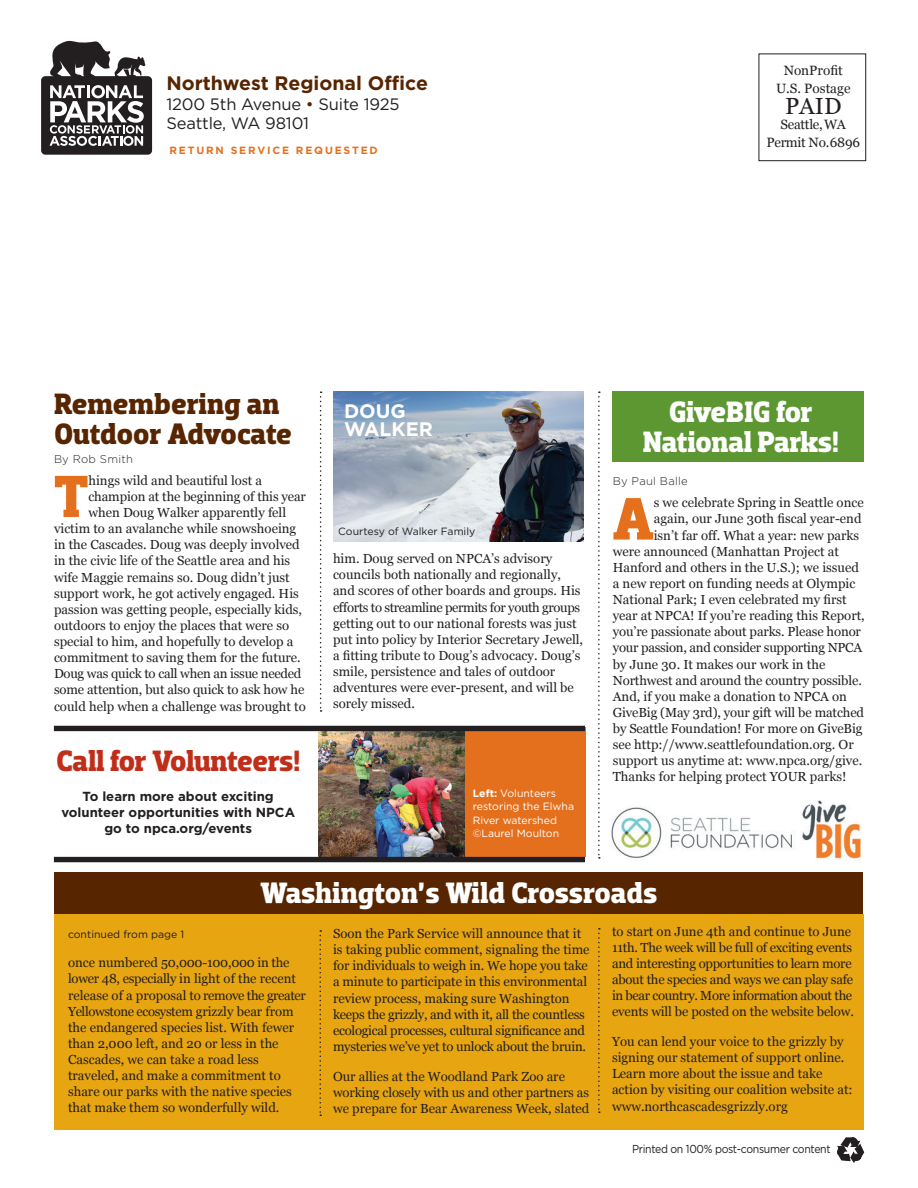
<style>
.page{position:relative;width:918px;height:1188px;background:#fff}
.page>*{position:absolute;margin:0;border:0;box-sizing:border-box;transform-origin:0 0}
.NEW_body_text{font:700 60.6px "Dobra Slab";color:#e4701e}
.NEW_Headline{font:700 30px "Dobra Slab";letter-spacing:-.01em;color:#fff}
.NEW_Headline-2{font:700 30px/30px "Dobra Slab";letter-spacing:-.005em;color:#572500}
.NEW_body_text-2{font:700 30px "Dobra Slab";letter-spacing:-.015em;color:#c02d19}
.t1{font:23.25px "Georgia";color:#231f20}
.New_Staff_Office{font:700 19.5px "Gotham";color:#572500}
.t2{font:700 19.5px "Gotham";color:#fff}
.New_Staff_Office-2{font:16.5px "Gotham";letter-spacing:-.01em;color:#231f20}
.t3{font:13.5px "Georgia";letter-spacing:-.02em;color:#231f20}
.t4{font:13.5px "Georgia";color:#231f20}
.NEW_body_text-3{font:13.2px/16.2px "Georgia";color:#231f20}
.NEW_body_text-4{font:13.2px/16.2px "Georgia";letter-spacing:-.02em;color:#231f20}
.NEW_body_text-5{font:700 13.2px/16.2px "Gotham";color:#231f20;text-align:center}
.NEW_Caption{font:11.55px "Gotham";letter-spacing:-.03em;color:#231f20;scale:.91 1}
.NEW_Byline{font:300 11.25px "Gotham";letter-spacing:.025em;color:#231f20}
.NEW_Caption-2{font:10.5px/13.5px "Gotham";color:#fff}
.NEW_Caption-3{font:10.5px "Gotham";color:#231f20}
.New_Staff_Office-3{font:700 10.5px "Gotham";letter-spacing:.175em;color:#e4701e}
.s1{color:#572500}
.s2{font-weight:700}
</style>
<div class="page">
<img style="left:319px;top:731px;width:146px;height:126px">
<div style="left:612px;top:392px;width:252px;height:70px;background:#5c9731"></div>
<div style="left:759px;top:54px;width:107px;height:107px;border:1px solid #231f20"></div>
<svg style="left:41px;top:41px;width:111px;height:114px"></svg>
<img style="left:333px;top:392px;width:251px;height:150px">
<svg style="left:598px;top:392px;width:2px;height:467px"></svg>
<svg style="left:320px;top:392px;width:2px;height:320px"></svg>
<div style="left:54px;top:872px;width:808px;height:43px;background:#572500"></div>
<div style="left:54px;top:914px;width:810px;height:216px;background:#e7a512"></div>
<svg style="left:598px;top:928px;width:2px;height:185px"></svg>
<svg style="left:320px;top:930px;width:1px;height:186px"></svg>
<img style="left:612px;top:800px;width:249px;height:59px">
<div style="left:465px;top:728px;width:120px;height:129px;background:#e4701e"></div>
<div style="left:54px;top:857px;width:531px;height:5px;border:2px solid #231f20"></div>
<div style="left:54px;top:726px;width:531px;height:5px;border:2px solid #231f20"></div>
<svg style="left:837px;top:1137px;width:27px;height:26px"></svg>
<p class="New_Staff_Office" style="left:166px;top:72px;width:263px">Northwest Regional Office</p>
<p class="New_Staff_Office-2" style="left:166px;top:95px;width:235px">1200 5th Avenue <span class="s1">•</span> Suite 1925</p>
<p class="New_Staff_Office-2" style="left:166px;top:114px;width:144px">Seattle, WA 98101</p>
<p class="New_Staff_Office-3" style="left:170px;top:145px;width:210px">RETURN SERVICE REQUESTED</p>
<p class="t4" style="left:784px;top:60px;width:61px">NonProfit</p>
<p class="t4" style="left:776px;top:78px;width:76px">U.S. Postage</p>
<p class="t1" style="left:785px;top:89px;width:58px">PAID</p>
<p class="t3" style="left:780px;top:114px;width:67px">Seattle, WA</p>
<p class="t3" style="left:766px;top:132px;width:95px">Permit No.6896</p>
<p class="NEW_Headline-2" style="left:54px;top:389px;width:240px">Remembering an<br>Outdoor Advocate</p>
<p class="NEW_Headline" style="left:669px;top:394px;width:146px">GiveBIG for</p>
<p class="t2" style="left:344px;top:399px;width:63px">DOUG</p>
<p class="t2" style="left:344px;top:417px;width:90px">WALKER</p>
<p class="NEW_Headline" style="left:643px;top:424px;width:198px">National Parks!</p>
<p class="NEW_Byline" style="left:54px;top:453px;width:81px">By Rob Smith</p>
<p class="NEW_body_text" style="left:54px;top:461px;width:36px">T</p>
<p class="NEW_body_text-3" style="left:88px;top:472px;width:175px">hings wild and beautiful lost a</p>
<p class="NEW_body_text-3" style="left:88px;top:488px;width:219px">champion at the beginning of this year</p>
<p class="NEW_body_text-3" style="left:88px;top:504px;width:199px">when Doug Walker apparently fell</p>
<p class="NEW_body_text-3" style="left:54px;top:520px;width:244px">victim to an avalanche while snowshoeing</p>
<p class="NEW_body_text-3" style="left:54px;top:536px;width:247px">in the Cascades. Doug was deeply involved</p>
<p class="NEW_body_text-3" style="left:54px;top:552px;width:238px">in the civic life of the Seattle area and his</p>
<p class="NEW_body_text-3" style="left:54px;top:568px;width:237px">wife Maggie remains so. Doug didn’t just</p>
<p class="NEW_body_text-3" style="left:54px;top:584px;width:246px">support work, he got actively engaged. His</p>
<p class="NEW_body_text-3" style="left:54px;top:601px;width:250px">passion was getting people, especially kids,</p>
<p class="NEW_body_text-3" style="left:54px;top:617px;width:237px">outdoors to enjoy the places that were so</p>
<p class="NEW_body_text-3" style="left:54px;top:633px;width:241px">special to him, and hopefully to develop a</p>
<p class="NEW_body_text-3" style="left:54px;top:649px;width:248px">commitment to saving them for the future.</p>
<p class="NEW_body_text-4" style="left:54px;top:665px;width:249px">Doug was quick to call when an issue needed</p>
<p class="NEW_body_text-3" style="left:54px;top:681px;width:252px">some attention, but also quick to ask how he</p>
<p class="NEW_body_text-3" style="left:54px;top:697px;width:253px">could help when a challenge was brought to</p>
<p class="NEW_body_text-2" style="left:56px;top:743px;width:246px">Call for Volunteers!</p>
<p class="NEW_body_text-5" style="left:61px;top:788px;width:235px">To learn more about exciting volunteer opportunities with NPCA go to npca.org/events</p>
<p class="NEW_Caption-3" style="left:338px;top:526px;width:139px">Courtesy of Walker Family</p>
<p class="NEW_body_text-3" style="left:333px;top:550px;width:252px">him. Doug served on NPCA’s advisory councils both nationally and regionally, and scores of other boards and groups. His efforts to streamline permits for youth groups getting out to our national forests was just put into policy by Interior Secretary Jewell, a fitting tribute to Doug’s advocacy. Doug’s smile, persistence and tales of outdoor adventures were ever-present, and will be sorely missed.</p>
<p class="NEW_Caption-2" style="left:473px;top:786px;width:103px"><span class="s2">Left:</span> Volunteers restoring the Elwha<br>River watershed ©Laurel Moulton</p>
<p class="NEW_Byline" style="left:613px;top:475px;width:77px">By Paul Balle</p>
<p class="NEW_body_text" style="left:613px;top:484px;width:42px">A</p>
<p class="NEW_body_text-3" style="left:654px;top:494px;width:211px">s we celebrate Spring in Seattle once</p>
<p class="NEW_body_text-3" style="left:654px;top:510px;width:209px">again, our June 30th fiscal year-end</p>
<p class="NEW_body_text-3" style="left:654px;top:526px;width:207px">isn’t far off. What a year: new parks</p>
<p class="NEW_body_text-3" style="left:613px;top:543px;width:228px">were announced (Manhattan Project at</p>
<p class="NEW_body_text-3" style="left:613px;top:559px;width:248px">Hanford and others in the U.S.); we issued</p>
<p class="NEW_body_text-3" style="left:613px;top:575px;width:244px">a new report on funding needs at Olympic</p>
<p class="NEW_body_text-3" style="left:613px;top:591px;width:235px">National Park; I even celebrated my first</p>
<p class="NEW_body_text-3" style="left:613px;top:607px;width:253px">year at NPCA! If you’re reading this Report,</p>
<p class="NEW_body_text-3" style="left:613px;top:623px;width:250px">you’re passionate about parks. Please honor</p>
<p class="NEW_body_text-4" style="left:613px;top:639px;width:251px">your passion, and consider supporting NPCA</p>
<p class="NEW_body_text-3" style="left:613px;top:655px;width:214px">by June 30. It makes our work in the</p>
<p class="NEW_body_text-3" style="left:613px;top:672px;width:251px">Northwest and around the country possible.</p>
<p class="NEW_body_text-3" style="left:613px;top:688px;width:236px">And, if you make a donation to NPCA on</p>
<p class="NEW_body_text-3" style="left:613px;top:704px;width:253px">GiveBig (May 3rd), your gift will be matched</p>
<p class="NEW_body_text-3" style="left:613px;top:720px;width:251px">by Seattle Foundation! For more on GiveBig</p>
<p class="NEW_body_text-3" style="left:613px;top:736px;width:242px">see http://www.seattlefoundation.org. Or</p>
<p class="NEW_body_text-3" style="left:613px;top:752px;width:251px">support us anytime at: www.npca.org/give.</p>
<p class="NEW_body_text-3" style="left:613px;top:768px;width:235px">Thanks for helping protect YOUR parks!</p>
<p class="NEW_Headline" style="left:261px;top:875px;width:398px">Washington’s Wild Crossroads</p>
<p class="NEW_Caption-3" style="left:68px;top:928px;width:118px">continued from page 1</p>
<p class="NEW_body_text-3" style="left:68px;top:954px;width:239px">once numbered 50,000-100,000 in the lower 48, especially in light of the recent release of a proposal to remove the greater Yellowstone ecosystem grizzly bear from the endangered species list. With fewer than 2,000 left, and 20 or less in the Cascades, we can take a road less traveled, and make a commitment to share our parks with the native species that make them so wonderfully wild.</p>
<p class="NEW_body_text-3" style="left:333px;top:925px;width:258px">Soon the Park Service will announce that it is taking public comment, signaling the time for individuals to weigh in. We hope you take a minute to participate in this environmental review process, making sure Washington keeps the grizzly, and with it, all the countless ecological processes, cultural significance and mysteries we’ve yet to unlock about the bruin.</p>
<p class="NEW_body_text-3" style="left:333px;top:1067px;width:258px">Our allies at the Woodland Park Zoo are working closely with us and other partners as we prepare for Bear Awareness Week, slated</p>
<p class="NEW_body_text-4" style="left:612px;top:923px;width:243px">to start on June 4th and continue to June 11th. The week will be full of exciting events and interesting opportunities to learn more about the species and ways we can play safe in bear country. More information about the events will be posted on the website below.</p>
<p class="NEW_body_text-3" style="left:612px;top:1033px;width:242px">You can lend your voice to the grizzly by signing our statement of support online.<br>Learn more about the issue and take action by visiting our coalition website at: www.northcascadesgrizzly.org</p>
<p class="NEW_Caption" style="left:632px;top:1143px;width:220px">Printed on 100% post-consumer content</p>
</div>
